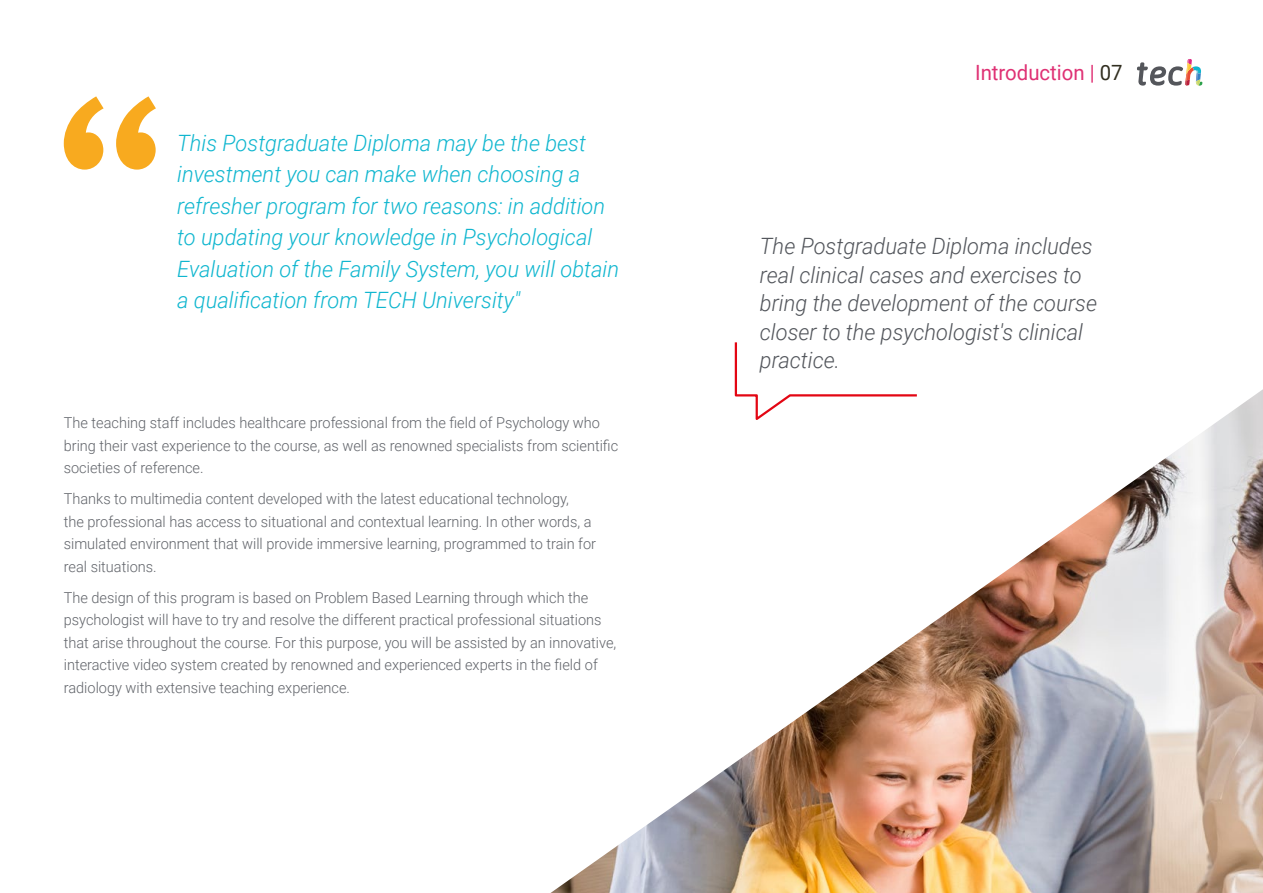
<style>
.page{position:relative;width:1263px;height:893px;background:#fff}
.page>*{position:absolute;margin:0;border:0;box-sizing:border-box;transform-origin:0 0}
.t1{font:italic 300 22.5px/31.5px "Roboto";color:#0fb6cf}
.t2{font:italic 300 22.5px/28.5px "Roboto";color:#52555b}
.t3{font:21px "Roboto";color:#df3174}
.t4{font:300 15px/22.5px "Roboto";color:#61646a}
.s1{color:#312e20}
</style>
<div class="page">
<img style="left:550px;top:389px;width:713px;height:504px">
<svg style="left:64px;top:96px;width:92px;height:74px"></svg>
<svg style="left:734px;top:342px;width:185px;height:81px"></svg>
<svg style="left:1137px;top:59px;width:65px;height:27px"></svg>
<p class="t1" style="left:177px;top:126px;width:443px">This Postgraduate Diploma may be the best investment you can make when choosing a refresher program for two reasons: in addition to updating your knowledge in Psychological Evaluation of the Family System, you will obtain a qualification from TECH University"</p>
<p class="t4" style="left:64px;top:411px;width:556px">The teaching staff includes healthcare professional from the field of Psychology who bring their vast experience to the course, as well as renowned specialists from scientific societies of reference.</p>
<p class="t4" style="left:64px;top:487px;width:534px">Thanks to multimedia content developed with the latest educational technology,<br>the professional has access to situational and contextual learning. In other words, a simulated environment that will provide immersive learning, programmed to train for real situations.</p>
<p class="t4" style="left:64px;top:586px;width:554px">The design of this program is based on Problem Based Learning through which the psychologist will have to try and resolve the different practical professional situations that arise throughout the course. For this purpose, you will be assisted by an innovative, interactive video system created by renowned and experienced experts in the field of radiology with extensive teaching experience.</p>
<h2 class="t3" style="left:975px;top:57px;width:149px">Introduction | <span class="s1">07</span></h2>
<h1 class="t2" style="left:760px;top:231px;width:339px">The Postgraduate Diploma includes real clinical cases and exercises to bring the development of the course closer to the psychologist's clinical practice.</h1>
</div>
